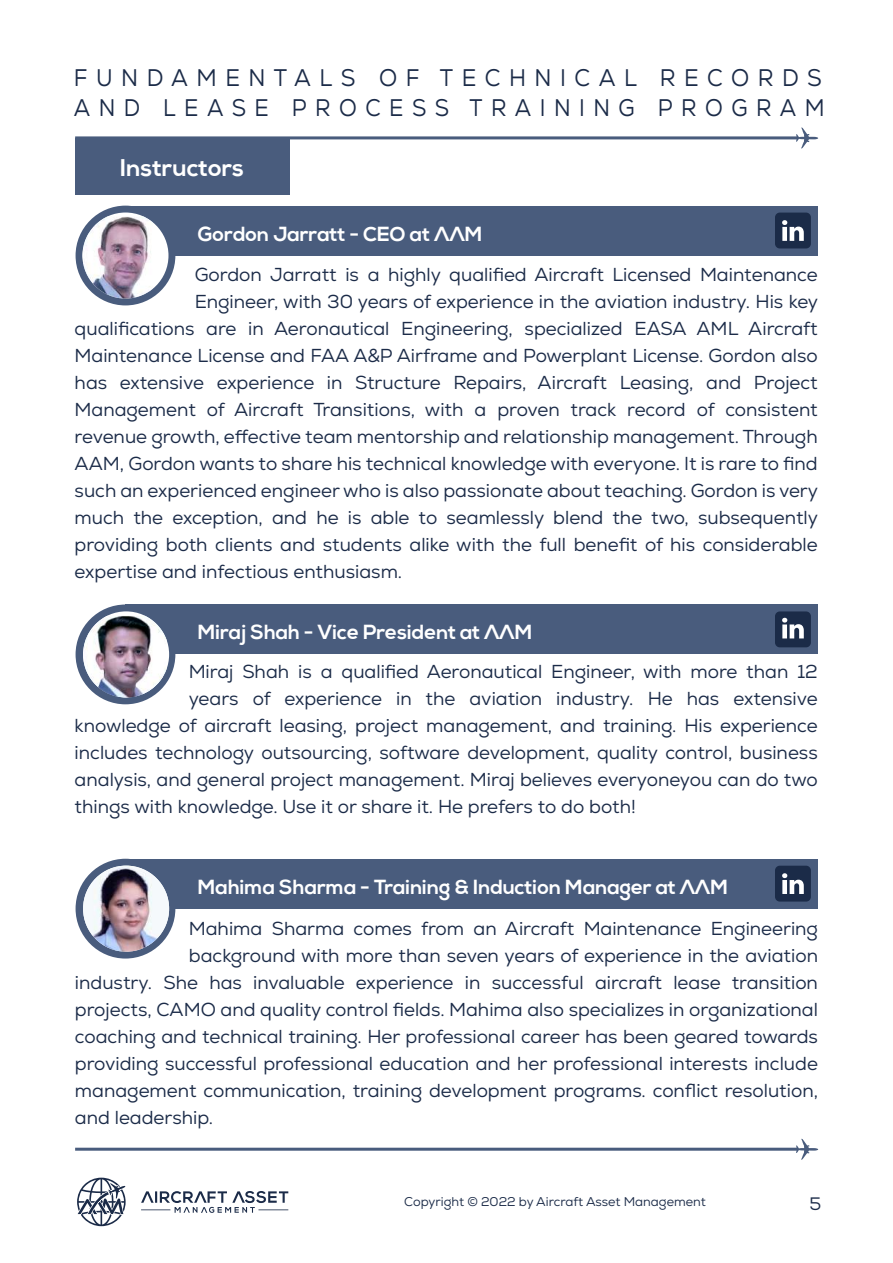
<style>
.page{position:relative;width:893px;height:1263px;background:#fff}
.page>*{position:absolute;margin:0;border:0;box-sizing:border-box;transform-origin:0 0}
.t1{font:24px/30px "Nexa";letter-spacing:.38em;color:#1b2b48;scale:.93 1}
.t2{font:700 24px "Nexa";color:#fff}
.t3{font:700 20.25px "Nexa";color:#fff}
.t4{font:18.75px "Nexa";color:#1b2b48}
.t5{font:18px "Nexa";color:#1b2b48}
.t6{font:12.75px "Nexa";color:#1b2b48}
</style>
<div class="page">
<svg style="left:795px;top:1139px;width:23px;height:21px"></svg>
<hr style="left:75px;top:1148px;width:722px;height:3px;background:#495c7d">
<svg style="left:141px;top:1191px;width:147px;height:22px"></svg>
<svg style="left:77px;top:1178px;width:49px;height:48px"></svg>
<svg style="left:795px;top:127px;width:23px;height:21px"></svg>
<hr style="left:75px;top:136px;width:723px;height:3px;background:#495c7d">
<div style="left:75px;top:138px;width:214px;height:56px;background:#495c7d"></div>
<div style="left:125px;top:206px;width:693px;height:49px;background:#495c7d"></div>
<div style="left:76px;top:206px;width:99px;height:99px;background:#495c7d;border-radius:50%"></div>
<div style="left:82px;top:212px;width:86px;height:87px;background:#fff;border-radius:50%"></div>
<div style="left:125px;top:604px;width:693px;height:50px;background:#495c7d"></div>
<div style="left:76px;top:604px;width:99px;height:100px;background:#495c7d;border-radius:50%"></div>
<div style="left:83px;top:611px;width:86px;height:86px;background:#fff;border-radius:50%"></div>
<div style="left:125px;top:859px;width:693px;height:49px;background:#495c7d"></div>
<div style="left:76px;top:859px;width:99px;height:99px;background:#495c7d;border-radius:50%"></div>
<img style="left:83px;top:616px;width:84px;height:73px">
<img style="left:89px;top:677px;width:74px;height:20px">
<div style="left:775px;top:611px;width:36px;height:36px;background:#1b2b48;border-radius:5px"></div>
<svg style="left:782px;top:618px;width:22px;height:20px"></svg>
<img style="left:83px;top:866px;width:86px;height:86px;border-radius:43px">
<div style="left:775px;top:866px;width:36px;height:35px;background:#1b2b48;border-radius:5px"></div>
<svg style="left:782px;top:873px;width:22px;height:21px"></svg>
<img style="left:82px;top:216px;width:71px;height:83px">
<div style="left:775px;top:213px;width:36px;height:35px;background:#1b2b48;border-radius:5px"></div>
<svg style="left:782px;top:220px;width:22px;height:21px"></svg>
<p class="t1" style="left:74px;top:63px;width:809px">FUNDAMENTALS OF TECHNICAL RECORDS<br>AND LEASE PROCESS TRAINING PROGRAM</p>
<p class="t2" style="left:120px;top:154px;width:125px">Instructors</p>
<p class="t3" style="left:198px;top:222px;width:286px">Gordon Jarratt - CEO at AAM</p>
<p class="t4" style="left:195px;top:263px;width:625px">Gordon Jarratt is a highly qualified Aircraft Licensed Maintenance</p>
<p class="t4" style="left:195px;top:290px;width:625px">Engineer, with 30 years of experience in the aviation industry. His key</p>
<p class="t4" style="left:75px;top:317px;width:745px">qualifications are in Aeronautical Engineering, specialized EASA AML Aircraft</p>
<p class="t4" style="left:75px;top:344px;width:745px">Maintenance License and FAA A&amp;P Airframe and Powerplant License. Gordon also</p>
<p class="t4" style="left:75px;top:371px;width:745px">has extensive experience in Structure Repairs, Aircraft Leasing, and Project</p>
<p class="t4" style="left:75px;top:398px;width:745px">Management of Aircraft Transitions, with a proven track record of consistent</p>
<p class="t4" style="left:75px;top:425px;width:745px">revenue growth, effective team mentorship and relationship management. Through</p>
<p class="t4" style="left:75px;top:452px;width:745px">AAM, Gordon wants to share his technical knowledge with everyone. It is rare to find</p>
<p class="t4" style="left:75px;top:479px;width:745px">such an experienced engineer who is also passionate about teaching. Gordon is very</p>
<p class="t4" style="left:75px;top:506px;width:745px">much the exception, and he is able to seamlessly blend the two, subsequently</p>
<p class="t4" style="left:75px;top:533px;width:744px">providing both clients and students alike with the full benefit of his considerable</p>
<p class="t4" style="left:75px;top:560px;width:329px">expertise and infectious enthusiasm.</p>
<p class="t3" style="left:198px;top:621px;width:336px">Miraj Shah - Vice President at AAM</p>
<p class="t4" style="left:189px;top:659px;width:631px">Miraj Shah is a qualified Aeronautical Engineer, with more than 12</p>
<p class="t4" style="left:189px;top:686px;width:631px">years of experience in the aviation industry. He has extensive</p>
<p class="t4" style="left:75px;top:713px;width:745px">knowledge of aircraft leasing, project management, and training. His experience</p>
<p class="t4" style="left:75px;top:740px;width:745px">includes technology outsourcing, software development, quality control, business</p>
<p class="t4" style="left:75px;top:767px;width:745px">analysis, and general project management. Miraj believes everyoneyou can do two</p>
<p class="t4" style="left:75px;top:794px;width:563px">things with knowledge. Use it or share it. He prefers to do both!</p>
<p class="t3" style="left:198px;top:876px;width:532px">Mahima Sharma - Training &amp; Induction Manager at AAM</p>
<p class="t4" style="left:189px;top:917px;width:631px">Mahima Sharma comes from an Aircraft Maintenance Engineering</p>
<p class="t4" style="left:189px;top:944px;width:631px">background with more than seven years of experience in the aviation</p>
<p class="t4" style="left:75px;top:971px;width:744px">industry. She has invaluable experience in successful aircraft lease transition</p>
<p class="t4" style="left:75px;top:998px;width:745px">projects, CAMO and quality control fields. Mahima also specializes in organizational</p>
<p class="t4" style="left:75px;top:1025px;width:745px">coaching and technical training. Her professional career has been geared towards</p>
<p class="t4" style="left:75px;top:1052px;width:745px">providing successful professional education and her professional interests include</p>
<p class="t4" style="left:75px;top:1079px;width:745px">management communication, training development programs. conflict resolution,</p>
<p class="t4" style="left:75px;top:1106px;width:140px">and leadership.</p>
<p class="t6" style="left:404px;top:1194px;width:303px">Copyright © 2022 by Aircraft Asset Management</p>
<p class="t5" style="left:809px;top:1192px;width:13px">5</p>
</div>
